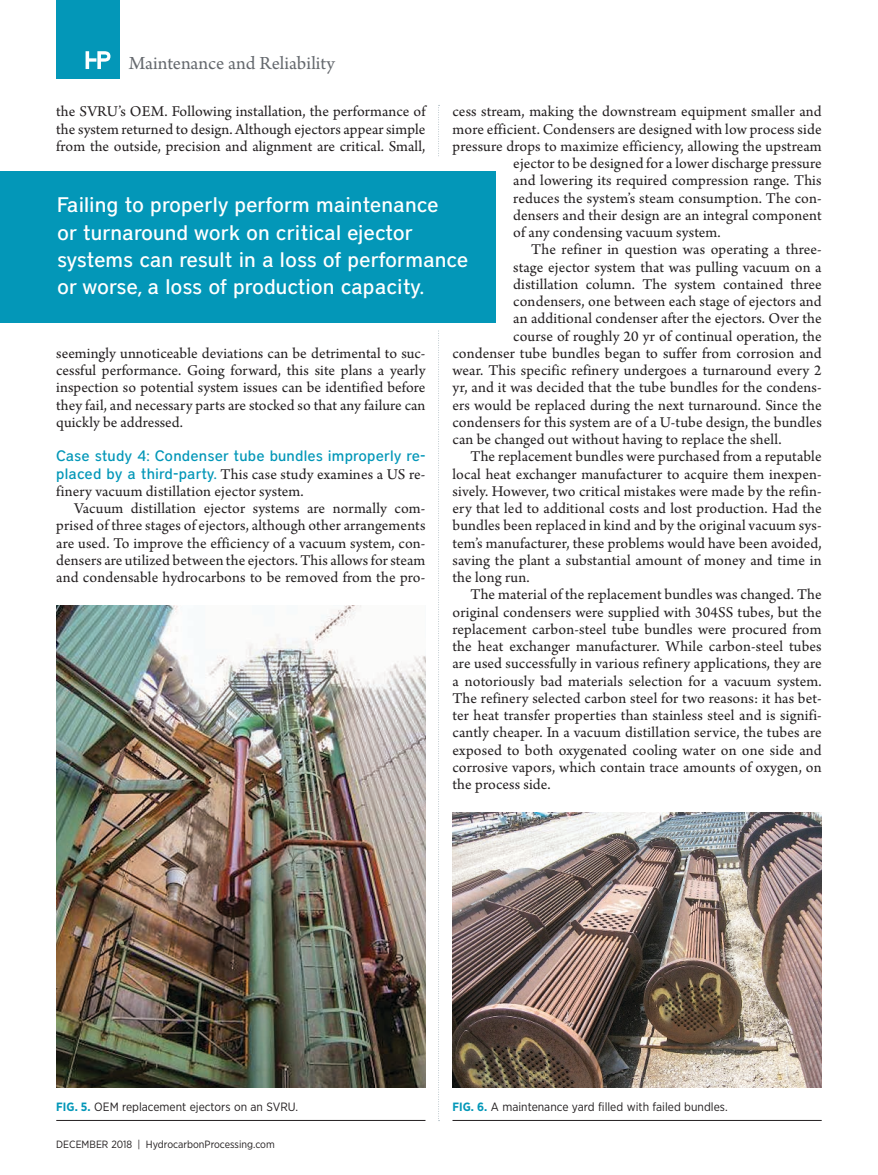
<style>
.page{position:relative;width:878px;height:1175px;background:#fff}
.page>*{position:absolute;margin:0;border:0;box-sizing:border-box;transform-origin:0 0}
.t1{font:500 21px/27px "District";color:#fff}
.t2{font:19.5px "Arno Pro";color:#65696e}
.t3{font:15.75px/17.2px "Arno Pro";letter-spacing:.01em;color:#231f20;text-align:justify}
.t4{font:500 15px "District";letter-spacing:.01em;color:#0397b8}
.t5{font:12px "Gotham Narrow";color:#231f20}
.t6{font:10.5px "Gotham Narrow";color:#231f20}
.s1{font-family:"District";font-weight:500;font-size:15px;color:#0397b8}
.s2{font-weight:700;color:#0397b8}
</style>
<div class="page">
<div style="left:56px;top:0;width:63px;height:78px;background:#0397b8"></div>
<svg style="left:86px;top:51px;width:24px;height:18px"></svg>
<svg style="left:438px;top:105px;width:1px;height:1016px"></svg>
<img style="left:56px;top:605px;width:369px;height:482px">
<hr style="left:56px;top:1120px;width:369px;height:1px;background:#231f20">
<img style="left:452px;top:813px;width:369px;height:274px">
<hr style="left:452px;top:1120px;width:369px;height:1px;background:#231f20">
<div style="left:0;top:157px;width:495px;height:173px;background:#fff"></div>
<div style="left:0;top:171px;width:495px;height:151px;background:#0397b8"></div>
<p class="t2" style="left:129px;top:52px;width:208px">Maintenance and Reliability</p>
<p class="t3" style="left:56px;top:104px;width:371px">the SVRU’s OEM. Following installation, the performance of the system returned to design. Although ejectors appear simple from the outside, precision and alignment are critical. Small,</p>
<p class="t3" style="left:452px;top:104px;width:371px">cess stream, making the downstream equipment smaller and</p>
<p class="t3" style="left:452px;top:121px;width:371px">more efficient. Condensers are designed with low process side</p>
<p class="t3" style="left:452px;top:138px;width:370px">pressure drops to maximize efficiency, allowing the upstream</p>
<p class="t3" style="left:513px;top:155px;width:310px">ejector to be designed for a lower discharge pressure</p>
<p class="t3" style="left:513px;top:173px;width:310px">and lowering its required compression range. This</p>
<p class="t3" style="left:513px;top:190px;width:310px">reduces the system’s steam consumption. The con-</p>
<p class="t3" style="left:513px;top:207px;width:310px">densers and their design are an integral component</p>
<p class="t3" style="left:513px;top:224px;width:209px">of any condensing vacuum system.</p>
<p class="t3" style="left:531px;top:242px;width:292px">The refiner in question was operating a three-</p>
<p class="t3" style="left:513px;top:259px;width:310px">stage ejector system that was pulling vacuum on a</p>
<p class="t3" style="left:513px;top:276px;width:310px">distillation column. The system contained three</p>
<p class="t3" style="left:513px;top:293px;width:310px">condensers, one between each stage of ejectors and</p>
<p class="t3" style="left:513px;top:311px;width:310px">an additional condenser after the ejectors. Over the</p>
<p class="t3" style="left:513px;top:328px;width:310px">course of roughly 20 yr of continual operation, the</p>
<p class="t3" style="left:452px;top:345px;width:370px">condenser tube bundles began to suffer from corrosion and</p>
<p class="t3" style="left:452px;top:362px;width:371px">wear. This specific refinery undergoes a turnaround every 2</p>
<p class="t3" style="left:452px;top:380px;width:371px">yr, and it was decided that the tube bundles for the condens-</p>
<p class="t3" style="left:452px;top:397px;width:370px">ers would be replaced during the next turnaround. Since the</p>
<p class="t3" style="left:452px;top:414px;width:371px">condensers for this system are of a U-tube design, the bundles</p>
<p class="t3" style="left:452px;top:431px;width:330px">can be changed out without having to replace the shell.</p>
<p class="t3" style="left:470px;top:449px;width:352px">The replacement bundles were purchased from a reputable</p>
<p class="t3" style="left:452px;top:466px;width:370px">local heat exchanger manufacturer to acquire them inexpen-</p>
<p class="t3" style="left:452px;top:483px;width:371px">sively. However, two critical mistakes were made by the refin-</p>
<p class="t3" style="left:452px;top:500px;width:370px">ery that led to additional costs and lost production. Had the</p>
<p class="t3" style="left:452px;top:518px;width:371px">bundles been replaced in kind and by the original vacuum sys-</p>
<p class="t3" style="left:452px;top:535px;width:371px">tem’s manufacturer, these problems would have been avoided,</p>
<p class="t3" style="left:452px;top:552px;width:370px">saving the plant a substantial amount of money and time in</p>
<p class="t3" style="left:452px;top:569px;width:79px">the long run.</p>
<p class="t3" style="left:470px;top:587px;width:353px">The material of the replacement bundles was changed. The</p>
<p class="t3" style="left:452px;top:604px;width:371px">original condensers were supplied with 304SS tubes, but the</p>
<p class="t3" style="left:452px;top:621px;width:371px">replacement carbon-steel tube bundles were procured from</p>
<p class="t3" style="left:452px;top:638px;width:370px">the heat exchanger manufacturer. While carbon-steel tubes</p>
<p class="t3" style="left:452px;top:656px;width:371px">are used successfully in various refinery applications, they are</p>
<p class="t3" style="left:452px;top:673px;width:371px">a notoriously bad materials selection for a vacuum system.</p>
<p class="t3" style="left:452px;top:690px;width:371px">The refinery selected carbon steel for two reasons: it has bet-</p>
<p class="t3" style="left:452px;top:707px;width:371px">ter heat transfer properties than stainless steel and is signifi-</p>
<p class="t3" style="left:452px;top:725px;width:370px">cantly cheaper. In a vacuum distillation service, the tubes are</p>
<p class="t3" style="left:452px;top:742px;width:370px">exposed to both oxygenated cooling water on one side and</p>
<p class="t3" style="left:452px;top:759px;width:371px">corrosive vapors, which contain trace amounts of oxygen, on</p>
<p class="t3" style="left:452px;top:776px;width:100px">the process side.</p>
<h1 class="t1" style="left:57px;top:191px;width:413px">Failing to properly perform maintenance<br>or turnaround work on critical ejector systems can result in a loss of performance or worse, a loss of production capacity.</h1>
<p class="t3" style="left:56px;top:345px;width:371px">seemingly unnoticeable deviations can be detrimental to suc&shy;cessful performance. Going forward, this site plans a yearly inspection so potential system issues can be identified before they fail, and necessary parts are stocked so that any failure can quickly be addressed.</p>
<p class="t4" style="left:56px;top:447px;width:371px">Case study 4: Condenser tube bundles improperly re-</p>
<p class="t3" style="left:56px;top:466px;width:370px"><span class="s1">placed by a third-party.</span> This case study examines a US re&shy;finery vacuum distillation ejector system.</p>
<p class="t3" style="left:56px;top:500px;width:371px;text-indent:18px">Vacuum distillation ejector systems are normally com&shy;prised of three stages of ejectors, although other arrangements are used. To improve the efficiency of a vacuum system, con&shy;densers are utilized between the ejectors. This allows for steam and condensable hydrocarbons to be removed from the pro-</p>
<p class="t5" style="left:56px;top:1099px;width:243px"><span class="s2">FIG. 5.</span> OEM replacement ejectors on an SVRU.</p>
<p class="t5" style="left:452px;top:1099px;width:277px"><span class="s2">FIG. 6.</span> A maintenance yard filled with failed bundles.</p>
<p class="t6" style="left:56px;top:1137px;width:220px">DECEMBER 2018 | HydrocarbonProcessing.com</p>
</div>
